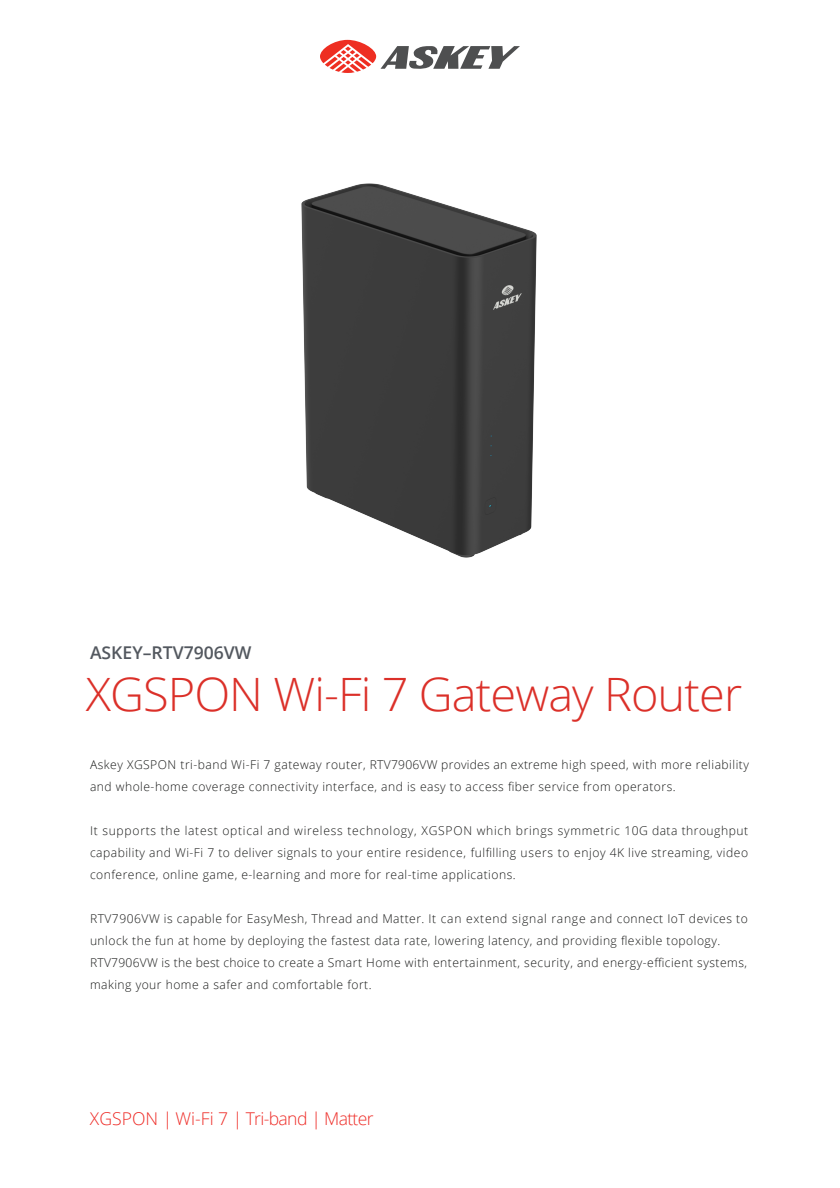
<style>
.page{position:relative;width:840px;height:1188px;background:#fff}
.page>*{position:absolute;margin:0;border:0;box-sizing:border-box;transform-origin:0 0}
.t1{font:300 46px "Open Sans";letter-spacing:-.02em;color:#db3029}
.t2{font:300 17.6px "Open Sans";letter-spacing:-.035em;color:#ee2d28}
.t3{font:600 17.6px "Open Sans";color:#53585f}
.t4{font:300 12.12px/22px "Open Sans";letter-spacing:.04em;color:#181918}
</style>
<div class="page">
<svg style="left:320px;top:40px;width:200px;height:33px"></svg>
<img style="left:301px;top:184px;width:235px;height:374px">
<h2 class="t3" style="left:90px;top:641px;width:163px">ASKEY–RTV7906VW</h2>
<h1 class="t1" style="left:86px;top:663px;width:658px">XGSPON Wi-Fi 7 Gateway Router</h1>
<p class="t4" style="left:90px;top:754px;width:661px">Askey XGSPON tri-band Wi-Fi 7 gateway router, RTV7906VW provides an extreme high speed, with more reliability and whole-home coverage connectivity interface, and is easy to access fiber service from operators.</p>
<p class="t4" style="left:90px;top:820px;width:660px;text-align:justify">It supports the latest optical and wireless technology, XGSPON which brings symmetric 10G data throughput capability and Wi-Fi 7 to deliver signals to your entire residence, fulfilling users to enjoy 4K live streaming, video conference, online game, e-learning and more for real-time applications.</p>
<p class="t4" style="left:90px;top:908px;width:659px">RTV7906VW is capable for EasyMesh, Thread and Matter. It can extend signal range and connect IoT devices to unlock the fun at home by deploying the fastest data rate, lowering latency, and providing flexible topology.<br>RTV7906VW is the best choice to create a Smart Home with entertainment, security, and energy-efficient systems, making your home a safer and comfortable fort.</p>
<h2 class="t2" style="left:90px;top:1107px;width:285px">XGSPON | Wi-Fi 7 | Tri-band | Matter</h2>
</div>
